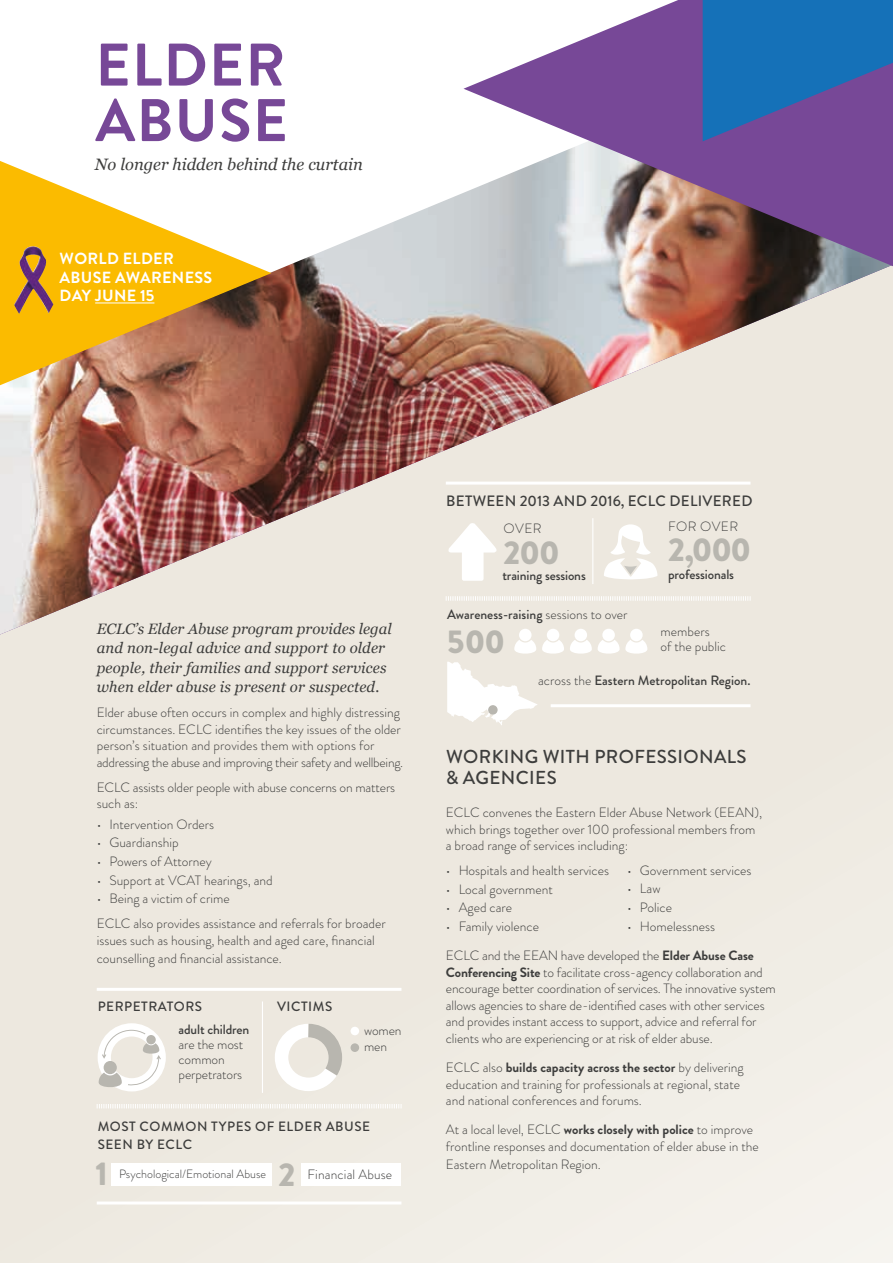
<style>
.page{position:relative;width:893px;height:1263px;background:#ede8df}
.page>*{position:absolute;margin:0;border:0;box-sizing:border-box;transform-origin:0 0}
.t1{font:700 60px/55.5px "Brandon Grotesque";letter-spacing:.02em;color:#774897}
.t2{font:900 33px "Brandon Grotesque";letter-spacing:-.03em;color:#b8b6af}
.t3{font:500 18.75px/21px "Brandon Grotesque";letter-spacing:.02em;color:#3d3d3c}
.t4{font:italic 16.5px "Georgia";color:#3d3d3c}
.t5{font:700 16.05px/18.5px "Brandon Grotesque";letter-spacing:.02em;color:#fff}
.t6{font:italic 15px/19.5px "Georgia";letter-spacing:.01em;color:#3d3d3c}
.t7{font:500 15px "Brandon Grotesque";letter-spacing:.02em;color:#3d3d3c}
.t8{font:300 13.5px/16.5px "Brandon Grotesque";color:#3d3d3c}
.t9{font:500 13.5px/23.5px "Brandon Grotesque";color:#3d3d3c}
.t10{font:500 13.5px/18px "Brandon Grotesque";letter-spacing:.04em;color:#3d3d3c}
.t11{font:300 12px "Brandon Grotesque";color:#3d3d3c}
.s1{font-weight:300}
.s2{font-weight:700}
</style>
<div class="page">
<img style="left:0;top:385px;width:751px;height:249px">
<svg style="left:0;top:0;width:893px;height:385px;background:#ded3cf"></svg>
<svg style="left:463px;top:0;width:430px;height:266px;background:#a389ab"></svg>
<svg style="left:0;top:161px;width:271px;height:224px;background:#e4b758"></svg>
<div style="left:98px;top:1023px;width:68px;height:68px;background:#fff;border-radius:50%"></div>
<hr style="left:97px;top:988px;width:304px;height:3px;background:#fff">
<hr style="left:97px;top:1201px;width:304px;height:3px;background:#fff">
<svg style="left:97px;top:1104px;width:305px;height:4px"></svg>
<hr style="left:262px;top:1001px;width:1px;height:92px;background:#fff">
<div style="left:112px;top:1164px;width:160px;height:22px;background:#fff"></div>
<div style="left:301px;top:1164px;width:100px;height:22px;background:#fff"></div>
<svg style="left:275px;top:1024px;width:67px;height:67px"></svg>
<div style="left:351px;top:1027px;width:8px;height:8px;background:#fff;border-radius:50%"></div>
<div style="left:351px;top:1043px;width:8px;height:9px;background:#b8b6af;border-radius:50%"></div>
<svg style="left:99px;top:1030px;width:62px;height:59px"></svg>
<hr style="left:446px;top:482px;width:304px;height:3px;background:#fff">
<hr style="left:551px;top:704px;width:199px;height:3px;background:#fff">
<hr style="left:592px;top:518px;width:1px;height:66px;background:#fff">
<svg style="left:446px;top:596px;width:305px;height:5px"></svg>
<svg style="left:446px;top:522px;width:52px;height:59px"></svg>
<svg style="left:604px;top:524px;width:54px;height:55px"></svg>
<div style="left:519px;top:629px;width:13px;height:12px;background:#fff;border-radius:50%"></div>
<svg style="left:514px;top:640px;width:22px;height:14px"></svg>
<div style="left:547px;top:629px;width:12px;height:12px;background:#fff;border-radius:50%"></div>
<svg style="left:542px;top:640px;width:22px;height:14px"></svg>
<div style="left:575px;top:629px;width:12px;height:12px;background:#fff;border-radius:50%"></div>
<svg style="left:570px;top:640px;width:22px;height:14px"></svg>
<div style="left:602px;top:629px;width:13px;height:12px;background:#fff;border-radius:50%"></div>
<div style="left:630px;top:629px;width:13px;height:12px;background:#fff;border-radius:50%"></div>
<svg style="left:598px;top:640px;width:49px;height:14px"></svg>
<svg style="left:447px;top:662px;width:90px;height:63px"></svg>
<div style="left:488px;top:705px;width:10px;height:10px;background:#b8b6af;border-radius:50%"></div>
<svg style="left:703px;top:0;width:190px;height:141px;background:#2f65ae"></svg>
<hr style="left:95px;top:303px;width:59px;height:1px;background:#fff">
<img style="left:20px;top:246px;width:12px;height:39px">
<h1 class="t1" style="left:95px;top:38px;width:194px">ELDER<br>ABUSE</h1>
<p class="t4" style="left:95px;top:155px;width:269px">No longer hidden behind the curtain</p>
<p class="t5" style="left:60px;top:250px;width:154px">WORLD ELDER<br>ABUSE AWARENESS<br>DAY JUNE 15</p>
<p class="t6" style="left:97px;top:618px;width:296px">ECLC’s Elder Abuse program provides legal and non-legal advice and support to older people, their families and support services when elder abuse is present or suspected.</p>
<p class="t8" style="left:97px;top:704px;width:308px">Elder abuse often occurs in complex and highly distressing circumstances. ECLC identifies the key issues of the older person’s situation and provides them with options for addressing the abuse and improving their safety and wellbeing.</p>
<p class="t8" style="left:97px;top:779px;width:300px">ECLC assists older people with abuse concerns on matters such as:</p>
<p class="t8" style="left:97px;top:816px;width:119px">• Intervention Orders</p>
<p class="t8" style="left:97px;top:834px;width:83px">• Guardianship</p>
<p class="t8" style="left:97px;top:853px;width:117px">• Powers of Attorney</p>
<p class="t8" style="left:97px;top:872px;width:178px">• Support at VCAT hearings, and</p>
<p class="t8" style="left:97px;top:886px;width:290px;line-height:25px">• Being a victim of crime<br>ECLC also provides assistance and referrals for broader</p>
<p class="t8" style="left:97px;top:931px;width:280px;line-height:18px">issues such as housing, health and aged care, financial counselling and financial assistance.</p>
<p class="t9" style="left:179px;top:995px;width:72px;text-indent:-81px">PERPETRATORS<br>adult children</p>
<p class="t8" style="left:179px;top:1037px;width:66px;line-height:15px">are the most common perpetrators</p>
<p class="t10" style="left:98px;top:1117px;width:274px">MOST COMMON TYPES OF ELDER ABUSE<br>SEEN BY ECLC</p>
<h2 class="t2" style="left:96px;top:1150px;width:14px">1</h2>
<p class="t11" style="left:119px;top:1165px;width:148px">Psychological/Emotional Abuse</p>
<h2 class="t2" style="left:278px;top:1151px;width:18px">2</h2>
<p class="t8" style="left:308px;top:1166px;width:86px">Financial Abuse</p>
<p class="t10" style="left:277px;top:997px;width:57px">VICTIMS</p>
<p class="t8" style="left:364px;top:1022px;width:39px;line-height:16px">women men</p>
<p class="t7" style="left:446px;top:491px;width:308px">BETWEEN 2013 AND 2016, ECLC DELIVERED</p>
<h2 class="t2" style="left:668px;top:526px;width:85px">2,000</h2>
<p class="t9" style="left:668px;top:563px;width:68px">professionals</p>
<p class="t8" style="left:668px;top:518px;width:72px">FOR OVER</p>
<p class="t8" style="left:504px;top:520px;width:40px">OVER</p>
<p class="t9" style="left:502px;top:563px;width:85px">training sessions</p>
<p class="t9" style="left:447px;top:603px;width:182px">Awareness-raising <span class="s1">sessions to over</span></p>
<h2 class="t2" style="left:447px;top:619px;width:59px">500</h2>
<p class="t9" style="left:538px;top:668px;width:214px"><span class="s1">across the</span> Eastern Metropolitan Region.</p>
<h2 class="t2" style="left:503px;top:529px;width:58px">200</h2>
<p class="t8" style="left:661px;top:624px;width:67px;line-height:15px">members<br>of the public</p>
<h3 class="t3" style="left:446px;top:746px;width:302px">WORKING WITH PROFESSIONALS &amp; AGENCIES</h3>
<p class="t8" style="left:446px;top:804px;width:318px">ECLC convenes the Eastern Elder Abuse Network (EEAN), which brings together over 100 professional members from a broad range of services including:</p>
<p class="t8" style="left:446px;top:862px;width:165px">• Hospitals and health services</p>
<p class="t8" style="left:446px;top:881px;width:109px">• Local government</p>
<p class="t8" style="left:446px;top:900px;width:68px">• Aged care</p>
<p class="t8" style="left:446px;top:912px;width:309px;line-height:29.2px">• Family violence<br>ECLC and the EEAN have developed the <span class="s2">Elder Abuse Case</span></p>
<p class="t8" style="left:446px;top:964px;width:331px"><span class="s2">Conferencing Site</span> to facilitate cross-agency collaboration and encourage better coordination of services. The innovative system allows agencies to share de-identified cases with other services and provides instant access to support, advice and referral for clients who are experiencing or at risk of elder abuse.</p>
<p class="t8" style="left:446px;top:1059px;width:299px">ECLC also <span class="s2">builds capacity across the sector</span> by delivering education and training for professionals at regional, state and national conferences and forums.</p>
<p class="t8" style="left:446px;top:1121px;width:314px">At a local level, ECLC <span class="s2">works closely with police</span> to improve frontline responses and documentation of elder abuse in the</p>
<p class="t8" style="left:446px;top:1156px;width:156px">Eastern Metropolitan Region.</p>
<p class="t8" style="left:627px;top:862px;width:126px">• Government services</p>
<p class="t8" style="left:627px;top:881px;width:35px">• Law</p>
<p class="t8" style="left:627px;top:899px;width:46px">• Police</p>
<p class="t8" style="left:627px;top:918px;width:89px">• Homelessness</p>
</div>
